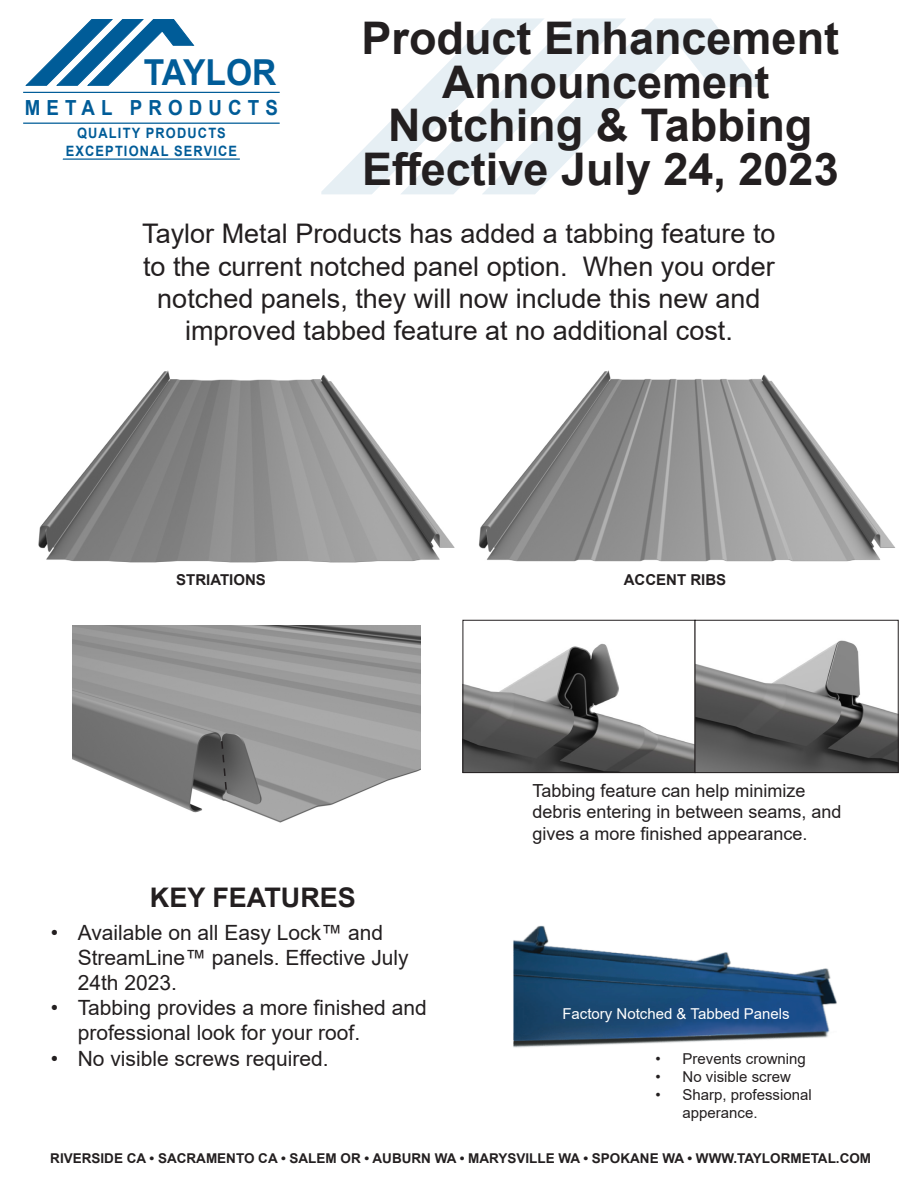
<style>
.page{position:relative;width:918px;height:1188px;background:#fff}
.page>*{position:absolute;margin:0;border:0;box-sizing:border-box;transform-origin:0 0}
.t1{font:700 45px "Arial";color:#231f20}
.t2{font:700 35.7px "Arial";color:#005c98;scale:.94 1}
.t3{font:27px/32.4px "Arial";color:#231f20;text-align:center}
.t4{font:700 27px "Arial";color:#231f20}
.t5{font:21px/25.2px "Arial";color:#231f20}
.t6{font:700 20.85px "Arial";letter-spacing:.33em;color:#005c98;scale:.9 1}
.t7{font:18px/21.6px "Arial";color:#231f20}
.t8{font:15px/18px "Arial";color:#231f20}
.t9{font:15px "Arial";color:#fff}
.t10{font:700 15px "Arial";color:#231f20}
.t11{font:700 14.25px/18px "Arial";letter-spacing:.09em;color:#005c98;text-align:center;scale:.9 1}
.t12{font:700 13.5px "Arial";color:#231f20}
</style>
<div class="page">
<img style="left:38px;top:370px;width:417px;height:193px">
<img style="left:479px;top:370px;width:416px;height:192px">
<img style="left:465px;top:640px;width:432px;height:131px">
<div style="left:463px;top:620px;width:232px;height:153px;border:1px solid #231f20"></div>
<div style="left:695px;top:620px;width:204px;height:153px;border:1px solid #231f20"></div>
<svg style="left:321px;top:28px;width:161px;height:166px"></svg>
<svg style="left:482px;top:18px;width:281px;height:176px"></svg>
<svg style="left:26px;top:20px;width:168px;height:66px"></svg>
<hr style="left:23px;top:92px;width:257px;height:1px;background:#005c98">
<hr style="left:23px;top:123px;width:257px;height:1px;background:#005c98">
<hr style="left:63px;top:158px;width:177px;height:2px;background:#005c98">
<img style="left:72px;top:626px;width:348px;height:197px">
<svg style="left:220px;top:740px;width:8px;height:51px"></svg>
<img style="left:513px;top:925px;width:324px;height:123px">
<div style="left:666px;top:1044px;width:95px;height:6px;background:#fff"></div>
<p class="t2" style="left:144px;top:48px;width:142px">TAYLOR</p>
<p class="t6" style="left:25px;top:93px;width:283px">METAL PRODUCTS</p>
<p class="t11" style="left:66px;top:124px;width:192px">QUALITY PRODUCTS<br>EXCEPTIONAL SERVICE</p>
<p class="t1" style="left:362px;top:7px;width:479px">Product Enhancement</p>
<p class="t1" style="left:442px;top:50px;width:329px">Announcement</p>
<p class="t1" style="left:388px;top:94px;width:426px">Notching &amp; Tabbing</p>
<p class="t1" style="left:362px;top:137px;width:478px">Effective July 24, 2023</p>
<p class="t3" style="left:142px;top:217px;width:635px">Taylor Metal Products has added a tabbing feature to to the current notched panel option. When you order notched panels, they will now include this new and improved tabbed feature at no additional cost.</p>
<p class="t10" style="left:176px;top:569px;width:91px">STRIATIONS</p>
<p class="t10" style="left:624px;top:569px;width:104px">ACCENT RIBS</p>
<p class="t4" style="left:150px;top:878px;width:208px">KEY FEATURES</p>
<p class="t5" style="left:78px;top:919px;width:333px;text-indent:-27px">• Available on all Easy Lock™ and<br>StreamLine™ panels. Effective July<br>24th 2023.</p>
<p class="t5" style="left:78px;top:995px;width:350px;text-indent:-27px">• Tabbing provides a more finished and professional look for your roof.</p>
<p class="t5" style="left:51px;top:1045px;width:279px">• No visible screws required.</p>
<p class="t7" style="left:532px;top:779px;width:311px">Tabbing feature can help minimize debris entering in between seams, and gives a more finished appearance.</p>
<p class="t9" style="left:562px;top:1003px;width:229px">Factory Notched &amp; Tabbed Panels</p>
<p class="t8" style="left:656px;top:1050px;width:152px">• Prevents crowning</p>
<p class="t8" style="left:656px;top:1068px;width:137px">• No visible screw</p>
<p class="t8" style="left:683px;top:1086px;width:131px;text-indent:-27px">• Sharp, professional apperance.</p>
<p class="t12" style="left:50px;top:1149px;width:822px">RIVERSIDE CA • SACRAMENTO CA • SALEM OR • AUBURN WA • MARYSVILLE WA • SPOKANE WA • WWW.TAYLORMETAL.COM</p>
</div>
